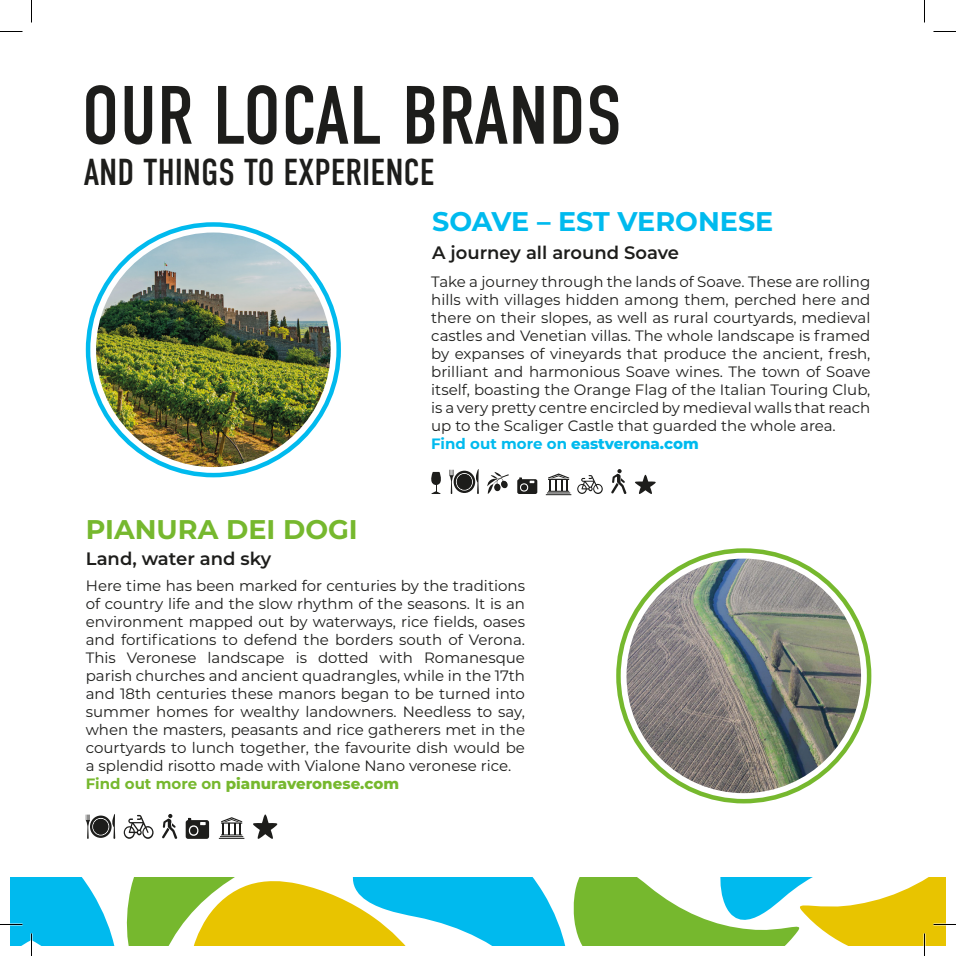
<style>
.page{position:relative;width:956px;height:956px;background:#fff}
.page>*{position:absolute;margin:0;border:0;box-sizing:border-box;transform-origin:0 0}
.t1{font:82.5px "DIN Condensed";color:#1d1d1b}
.t2{font:37.5px "DIN Condensed";color:#1d1d1b}
.t3{font:700 27px "Montserrat";color:#00baee}
.t4{font:700 27px "Montserrat";color:#76b82e}
.t5{font:600 18px "Montserrat";color:#1d1d1b}
.t6{font:15px/18px "Montserrat";color:#1d1d1b;text-align:justify}
.t7{font:800 15px "Montserrat";color:#76b82e}
.t8{font:800 15px "Montserrat";color:#00baee}
.s1{font-weight:700}
</style>
<div class="page">
<img style="left:626px;top:559px;width:235px;height:234px;border-radius:117px">
<svg style="left:186px;top:817px;width:23px;height:22px"></svg>
<svg style="left:124px;top:815px;width:30px;height:24px"></svg>
<svg style="left:86px;top:814px;width:29px;height:25px"></svg>
<svg style="left:162px;top:814px;width:15px;height:25px"></svg>
<svg style="left:253px;top:814px;width:25px;height:25px"></svg>
<svg style="left:219px;top:817px;width:25px;height:22px"></svg>
<img style="left:96px;top:232px;width:235px;height:235px;border-radius:117px">
<svg style="left:431px;top:472px;width:10px;height:22px"></svg>
<svg style="left:487px;top:472px;width:22px;height:22px"></svg>
<svg style="left:517px;top:477px;width:20px;height:17px"></svg>
<svg style="left:635px;top:475px;width:21px;height:19px"></svg>
<svg style="left:577px;top:475px;width:26px;height:19px"></svg>
<svg style="left:611px;top:469px;width:16px;height:25px"></svg>
<svg style="left:449px;top:469px;width:30px;height:25px"></svg>
<svg style="left:546px;top:473px;width:25px;height:22px"></svg>
<svg style="left:0;top:31px;width:22px;height:1px"></svg>
<svg style="left:933px;top:31px;width:23px;height:1px"></svg>
<svg style="left:31px;top:0;width:1px;height:23px"></svg>
<svg style="left:924px;top:0;width:1px;height:23px"></svg>
<svg style="left:0;top:878px;width:956px;height:78px"></svg>
<p class="t1" style="left:82px;top:69px;width:542px">OUR LOCAL BRANDS</p>
<p class="t2" style="left:84px;top:152px;width:353px">AND THINGS TO EXPERIENCE</p>
<p class="t3" style="left:432px;top:201px;width:343px">SOAVE – EST VERONESE</p>
<p class="t5" style="left:432px;top:240px;width:249px">A journey all around Soave</p>
<p class="t6" style="left:431px;top:272px;width:441px">Take a journey through the lands of Soave. These are rolling hills with villages hidden among them, perched here and there on their slopes, as well as rural courtyards, medieval castles and Venetian villas. The whole landscape is framed by expanses of vineyards that produce the ancient, fresh, brilliant and harmonious Soave wines. The town of Soave itself, boasting the Orange Flag of the Italian Touring Club, is a very pretty centre encircled by medieval walls that reach up to the Scaliger Castle that guarded the whole area.</p>
<p class="t8" style="left:431px;top:433px;width:269px"><span class="s1">Find out more on</span> eastverona.com</p>
<p class="t4" style="left:86px;top:510px;width:273px">PIANURA DEI DOGI</p>
<p class="t5" style="left:86px;top:545px;width:187px">Land, water and sky</p>
<p class="t6" style="left:86px;top:576px;width:441px">Here time has been marked for centuries by the traditions of country life and the slow rhythm of the seasons. It is an environment mapped out by waterways, rice fields, oases and fortifications to defend the borders south of Verona.<br>This Veronese landscape is dotted with Romanesque parish churches and ancient quadrangles, while in the 17th and 18th centuries these manors began to be turned into summer homes for wealthy landowners. Needless to say, when the masters, peasants and rice gatherers met in the courtyards to lunch together, the favourite dish would be a splendid risotto made with Vialone Nano veronese rice.</p>
<p class="t7" style="left:86px;top:773px;width:315px"><span class="s1">Find out more on</span> pianuraveronese.com</p>
</div>
